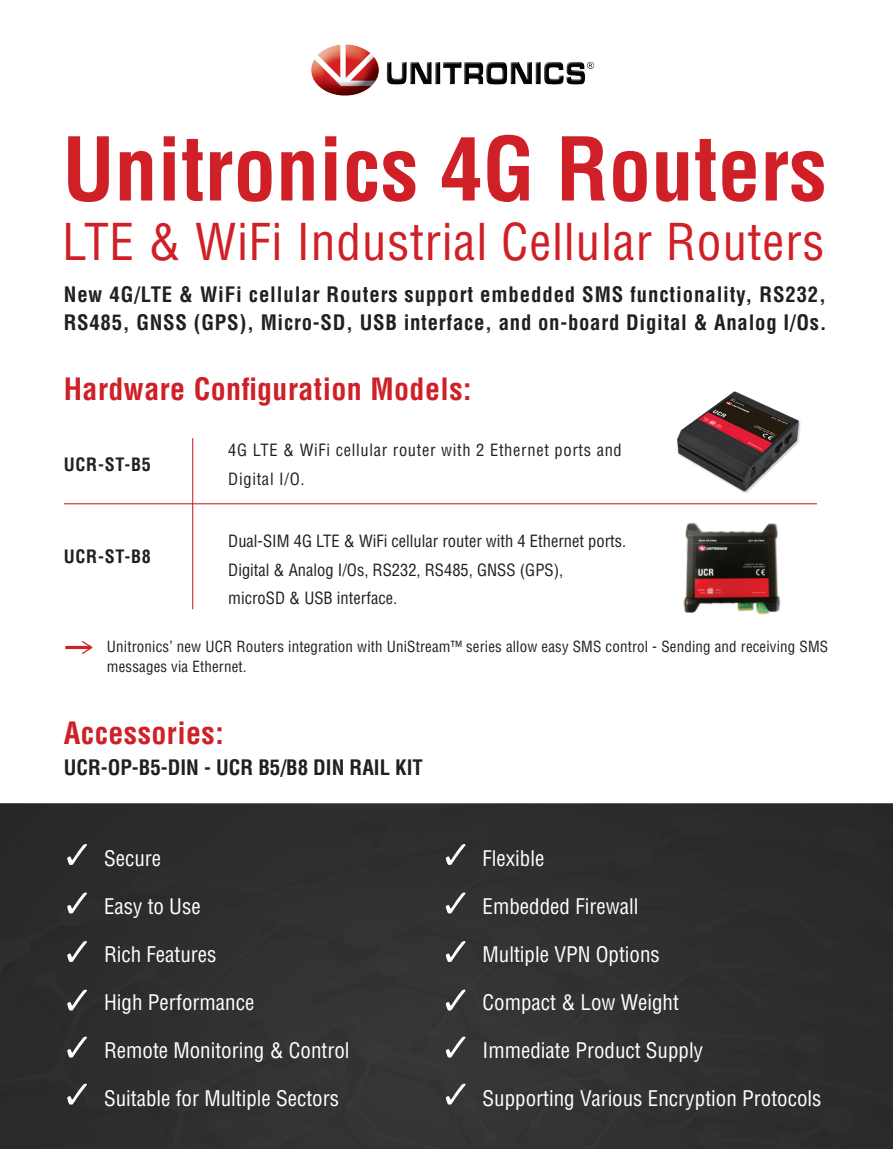
<style>
.page{position:relative;width:893px;height:1149px;background:#fff}
.page>*{position:absolute;margin:0;border:0;box-sizing:border-box;transform-origin:0 0}
.t1{font:700 condensed 85.5px "Helvetica LT Std";color:#cf2027}
.t2{font:condensed 49.5px "Helvetica LT Std";letter-spacing:.015em;color:#cf2027}
.t3{font:700 condensed 30px "Helvetica LT Std";letter-spacing:.015em;color:#cf2027}
.t4{font:condensed 21px "Helvetica LT Std";color:#fff}
.t5{font:700 condensed 20.85px/28.2px "Helvetica LT Std";letter-spacing:.035em;color:#231f20}
.t6{font:700 condensed 20.85px "Helvetica LT Std";color:#231f20}
.t7{font:700 condensed 18px "Helvetica LT Std";letter-spacing:.04em;color:#231f20}
.t8{font:condensed 16.5px/28.2px "Helvetica LT Std";color:#231f20}
.t9{font:condensed 16.5px/28.2px "Helvetica LT Std";letter-spacing:.04em;color:#231f20}
.t10{font:condensed 15px/19.5px "Helvetica LT Std";letter-spacing:.01em;color:#231f20}
</style>
<div class="page">
<img style="left:311px;top:44px;width:284px;height:52px">
<hr style="left:64px;top:503px;width:753px;height:1px;background:#cf2027">
<hr style="left:192px;top:438px;width:1px;height:171px;background:#cf2027">
<img style="left:683px;top:522px;width:98px;height:93px">
<svg style="left:65px;top:645px;width:17px;height:4px"></svg>
<svg style="left:82px;top:641px;width:10px;height:12px"></svg>
<div style="left:0;top:803px;width:893px;height:345px;background:#302d2f"></div>
<svg style="left:67px;top:844px;width:20px;height:20px"></svg>
<svg style="left:67px;top:892px;width:20px;height:21px"></svg>
<svg style="left:67px;top:941px;width:20px;height:20px"></svg>
<svg style="left:67px;top:989px;width:20px;height:21px"></svg>
<svg style="left:67px;top:1036px;width:20px;height:21px"></svg>
<svg style="left:67px;top:1083px;width:20px;height:21px"></svg>
<svg style="left:446px;top:844px;width:20px;height:20px"></svg>
<svg style="left:446px;top:892px;width:20px;height:21px"></svg>
<svg style="left:446px;top:941px;width:20px;height:20px"></svg>
<svg style="left:446px;top:989px;width:20px;height:21px"></svg>
<svg style="left:446px;top:1036px;width:20px;height:21px"></svg>
<svg style="left:446px;top:1083px;width:20px;height:21px"></svg>
<img style="left:677px;top:391px;width:124px;height:103px">
<h1 class="t1" style="left:62px;top:116px;width:766px">Unitronics 4G Routers</h1>
<h2 class="t2" style="left:62px;top:211px;width:763px">LTE &amp; WiFi Industrial Cellular Routers</h2>
<p class="t5" style="left:64px;top:280px;width:764px">New 4G/LTE &amp; WiFi cellular Routers support embedded SMS functionality, RS232,<br>RS485, GNSS (GPS), Micro-SD, USB interface, and on-board Digital &amp; Analog I/Os.</p>
<h3 class="t3" style="left:64px;top:370px;width:409px">Hardware Configuration Models:</h3>
<p class="t7" style="left:64px;top:453px;width:89px">UCR-ST-B5</p>
<p class="t9" style="left:228px;top:436px;width:395px">4G LTE &amp; WiFi cellular router with 2 Ethernet ports and<br>Digital I/O.</p>
<p class="t8" style="left:228px;top:527px;width:399px">Dual-SIM 4G LTE &amp; WiFi cellular router with 4 Ethernet ports.<br>Digital &amp; Analog I/Os, RS232, RS485, GNSS (GPS),<br>microSD &amp; USB interface.</p>
<p class="t10" style="left:107px;top:637px;width:723px">Unitronics’ new UCR Routers integration with UniStream™ series allow easy SMS control - Sending and receiving SMS messages via Ethernet.</p>
<p class="t7" style="left:64px;top:545px;width:89px">UCR-ST-B8</p>
<h3 class="t3" style="left:64px;top:714px;width:161px">Accessories:</h3>
<p class="t6" style="left:64px;top:754px;width:361px">UCR-OP-B5-DIN - UCR B5/B8 DIN RAIL KIT</p>
<p class="t4" style="left:104px;top:844px;width:59px">Secure</p>
<p class="t4" style="left:104px;top:892px;width:98px">Easy to Use</p>
<p class="t4" style="left:104px;top:940px;width:114px">Rich Features</p>
<p class="t4" style="left:104px;top:988px;width:152px">High Performance</p>
<p class="t4" style="left:104px;top:1036px;width:247px">Remote Monitoring &amp; Control</p>
<p class="t4" style="left:104px;top:1084px;width:237px">Suitable for Multiple Sectors</p>
<p class="t4" style="left:483px;top:844px;width:63px">Flexible</p>
<p class="t4" style="left:483px;top:892px;width:157px">Embedded Firewall</p>
<p class="t4" style="left:483px;top:940px;width:179px">Multiple VPN Options</p>
<p class="t4" style="left:483px;top:988px;width:198px">Compact &amp; Low Weight</p>
<p class="t4" style="left:483px;top:1036px;width:222px">Immediate Product Supply</p>
<p class="t4" style="left:483px;top:1084px;width:340px">Supporting Various Encryption Protocols</p>
</div>
